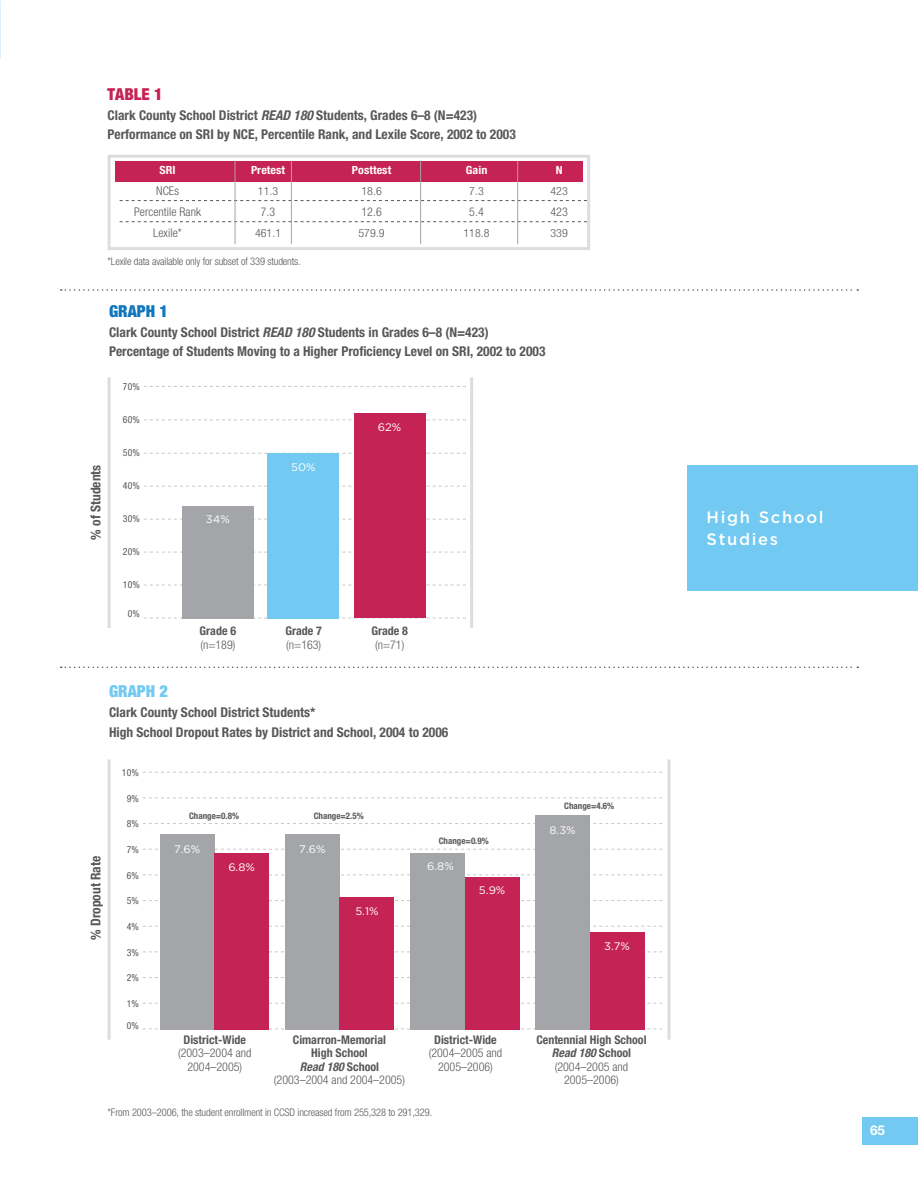
<style>
.page{position:relative;width:918px;height:1188px;background:#fff}
.page>*{position:absolute;margin:0;border:0;box-sizing:border-box;transform-origin:0 0}
.t1{font:500 16.5px/22.5px "Gotham";letter-spacing:.1em;color:#fff}
.BODY_COPY{font:900 condensed 16.5px "Helvetica Neue LT Std";color:#c52356}
.BODY_COPY-2{font:900 condensed 16.5px "Helvetica Neue LT Std";color:#1077be}
.BODY_COPY-3{font:900 condensed 16.5px "Helvetica Neue LT Std";color:#72c9f1}
.BODY_COPY-4{font:700 condensed 13.5px "Helvetica Neue LT Std";color:#57585a}
.Default{font:700 13.5px "Helvetica Neue LT Std";color:#fff}
.BODY_COPY-5{font:300 condensed 12px/13.5px "Helvetica Neue LT Std";color:#57585a;text-align:center}
.BODY_COPY-6{font:700 condensed 12px/13.5px "Helvetica Neue LT Std";color:#57585a;text-align:center}
.BODY_COPY-7{font:300 condensed 11.25px "Helvetica Neue LT Std";letter-spacing:.005em;color:#57585a;scale:1.06 1}
.BODY_COPY-8{font:700 condensed 11.25px "Helvetica Neue LT Std";letter-spacing:.005em;color:#fff;scale:1.06 1}
.BODY_COPY-9{font:10.95px "Gotham";color:#fff;scale:1.04 1}
.BODY_COPY-10{font:300 condensed 10.5px "Helvetica Neue LT Std";letter-spacing:-.01em;color:#57585a}
.t2{font:condensed 9.75px "Helvetica Neue LT Std";letter-spacing:.02em;color:#57585a}
.BODY_COPY-11{font:700 9.75px "Helvetica Neue LT Std";color:#fff}
.t3{font:700 condensed 9px "Helvetica Neue LT Std";color:#57585a}
.s1{font-style:italic}
.s2{font-weight:700}
.s3{font-weight:300}
</style>
<div class="page">
<div style="left:108px;top:155px;width:482px;height:95px;border:3px solid #dcdddf"></div>
<div style="left:115px;top:161px;width:468px;height:21px;background:#c52356"></div>
<svg style="left:120px;top:200px;width:467px;height:1px"></svg>
<svg style="left:120px;top:221px;width:467px;height:1px"></svg>
<hr style="left:291px;top:161px;width:1px;height:83px;background:#a4a5a9">
<hr style="left:420px;top:161px;width:1px;height:83px;background:#a4a5a9">
<hr style="left:517px;top:161px;width:1px;height:83px;background:#a4a5a9">
<hr style="left:235px;top:161px;width:1px;height:83px;background:#a4a5a9">
<svg style="left:143px;top:1003px;width:519px;height:1px"></svg>
<svg style="left:143px;top:1029px;width:519px;height:1px"></svg>
<svg style="left:143px;top:977px;width:519px;height:1px"></svg>
<svg style="left:143px;top:926px;width:519px;height:1px"></svg>
<svg style="left:143px;top:900px;width:519px;height:1px"></svg>
<svg style="left:143px;top:874px;width:519px;height:1px"></svg>
<svg style="left:143px;top:849px;width:519px;height:1px"></svg>
<svg style="left:143px;top:823px;width:519px;height:1px"></svg>
<svg style="left:143px;top:797px;width:519px;height:1px"></svg>
<svg style="left:143px;top:772px;width:519px;height:1px"></svg>
<svg style="left:143px;top:952px;width:519px;height:1px"></svg>
<div style="left:160px;top:834px;width:54px;height:196px;background:#a4a5a9"></div>
<div style="left:285px;top:834px;width:55px;height:196px;background:#a4a5a9"></div>
<div style="left:535px;top:815px;width:55px;height:215px;background:#a4a5a9"></div>
<div style="left:214px;top:853px;width:55px;height:177px;background:#c52356"></div>
<div style="left:340px;top:898px;width:54px;height:132px;background:#c52356"></div>
<div style="left:411px;top:853px;width:54px;height:177px;background:#a4a5a9"></div>
<div style="left:465px;top:877px;width:54px;height:152px;background:#c52356"></div>
<div style="left:590px;top:932px;width:54px;height:98px;background:#c52356"></div>
<hr style="left:0;top:0;width:1px;height:58px;background:#72c9f1">
<div style="left:687px;top:465px;width:231px;height:126px;background:#72c9f1"></div>
<div style="left:862px;top:1117px;width:56px;height:28px;background:#72c9f1"></div>
<svg style="left:61px;top:289px;width:797px;height:2px"></svg>
<svg style="left:61px;top:667px;width:797px;height:1px"></svg>
<hr style="left:108px;top:377px;width:3px;height:251px;background:#dcdddf">
<hr style="left:470px;top:377px;width:3px;height:251px;background:#dcdddf">
<hr style="left:108px;top:759px;width:3px;height:281px;background:#dcdddf">
<hr style="left:668px;top:759px;width:3px;height:281px;background:#dcdddf">
<svg style="left:144px;top:453px;width:322px;height:1px"></svg>
<svg style="left:144px;top:419px;width:322px;height:1px"></svg>
<svg style="left:144px;top:386px;width:322px;height:1px"></svg>
<svg style="left:144px;top:486px;width:322px;height:1px"></svg>
<svg style="left:144px;top:552px;width:322px;height:1px"></svg>
<svg style="left:144px;top:585px;width:322px;height:1px"></svg>
<svg style="left:144px;top:618px;width:322px;height:1px"></svg>
<svg style="left:144px;top:519px;width:322px;height:1px"></svg>
<div style="left:182px;top:506px;width:72px;height:112px;background:#a4a5a9"></div>
<div style="left:268px;top:453px;width:71px;height:165px;background:#72c9f1"></div>
<div style="left:354px;top:414px;width:71px;height:204px;background:#c52356"></div>
<p class="BODY_COPY" style="left:108px;top:84px;width:57px">TABLE 1</p>
<p class="BODY_COPY-4" style="left:108px;top:107px;width:371px">Clark County School District <span class="s1">READ 180</span> Students, Grades 6–8 (N=423)</p>
<p class="BODY_COPY-4" style="left:108px;top:126px;width:410px">Performance on SRI by NCE, Percentile Rank, and Lexile Score, 2002 to 2003</p>
<p class="BODY_COPY-8" style="left:160px;top:163px;width:17px">SRI</p>
<p class="BODY_COPY-8" style="left:251px;top:163px;width:34px">Pretest</p>
<p class="BODY_COPY-8" style="left:352px;top:163px;width:39px">Posttest</p>
<p class="BODY_COPY-8" style="left:466px;top:163px;width:22px">Gain</p>
<p class="BODY_COPY-8" style="left:556px;top:163px;width:8px">N</p>
<p class="BODY_COPY-5" style="left:156px;top:184px;width:24px">NCEs</p>
<p class="BODY_COPY-7" style="left:258px;top:184px;width:21px">11.3</p>
<p class="BODY_COPY-7" style="left:361px;top:184px;width:21px">18.6</p>
<p class="BODY_COPY-7" style="left:469px;top:184px;width:15px">7.3</p>
<p class="BODY_COPY-7" style="left:550px;top:184px;width:18px">423</p>
<p class="BODY_COPY-5" style="left:134px;top:205px;width:68px">Percentile Rank</p>
<p class="BODY_COPY-5" style="left:261px;top:205px;width:16px">7.3</p>
<p class="BODY_COPY-5" style="left:361px;top:205px;width:22px">12.6</p>
<p class="BODY_COPY-5" style="left:469px;top:205px;width:16px">5.4</p>
<p class="BODY_COPY-5" style="left:550px;top:205px;width:19px">423</p>
<p class="BODY_COPY-5" style="left:153px;top:226px;width:30px">Lexile*</p>
<p class="BODY_COPY-7" style="left:255px;top:227px;width:26px">461.1</p>
<p class="BODY_COPY-7" style="left:359px;top:227px;width:26px">579.9</p>
<p class="BODY_COPY-7" style="left:464px;top:227px;width:26px">118.8</p>
<p class="BODY_COPY-7" style="left:550px;top:227px;width:18px">339</p>
<p class="BODY_COPY-10" style="left:108px;top:256px;width:195px">*Lexile data available only for subset of 339 students.</p>
<p class="BODY_COPY-2" style="left:109px;top:301px;width:61px">GRAPH 1</p>
<p class="BODY_COPY-4" style="left:109px;top:324px;width:381px">Clark County School District <span class="s1">READ 180</span> Students in Grades 6–8 (N=423)</p>
<p class="BODY_COPY-4" style="left:109px;top:343px;width:438px">Percentage of Students Moving to a Higher Proficiency Level on SRI, 2002 to 2003</p>
<p class="BODY_COPY-4" style="left:87px;top:540px;width:76px;rotate:-90deg">% of Students</p>
<p class="t2" style="left:123px;top:381px;width:19px">70%</p>
<p class="t2" style="left:123px;top:414px;width:19px">60%</p>
<p class="t2" style="left:123px;top:447px;width:19px">50%</p>
<p class="t2" style="left:123px;top:480px;width:19px">40%</p>
<p class="t2" style="left:123px;top:513px;width:19px">30%</p>
<p class="t2" style="left:123px;top:546px;width:19px">20%</p>
<p class="t2" style="left:123px;top:579px;width:19px">10%</p>
<p class="t2" style="left:128px;top:608px;width:14px">0%</p>
<p class="BODY_COPY-9" style="left:206px;top:513px;width:25px">34%</p>
<p class="BODY_COPY-11" style="left:296px;top:458px;width:22px">50%</p>
<p class="BODY_COPY-9" style="left:291px;top:461px;width:25px">50%</p>
<p class="BODY_COPY-9" style="left:378px;top:421px;width:24px">62%</p>
<p class="BODY_COPY-5" style="left:200px;top:624px;width:38px;text-align:left"><span class="s2">Grade 6 </span>(n=189)</p>
<p class="BODY_COPY-6" style="left:371px;top:624px;width:38px">Grade 8 <span class="s3">(n=71)</span></p>
<p class="BODY_COPY-5" style="left:285px;top:624px;width:38px;text-align:left"><span class="s2">Grade 7 </span>(n=163)</p>
<p class="BODY_COPY-3" style="left:109px;top:681px;width:61px">GRAPH 2</p>
<p class="BODY_COPY-4" style="left:109px;top:704px;width:208px">Clark County School District Students*</p>
<p class="BODY_COPY-4" style="left:109px;top:724px;width:341px">High School Dropout Rates by District and School, 2004 to 2006</p>
<p class="t2" style="left:122px;top:767px;width:19px">10%</p>
<p class="t2" style="left:127px;top:793px;width:14px">9%</p>
<p class="t2" style="left:127px;top:818px;width:14px">8%</p>
<p class="t2" style="left:127px;top:844px;width:14px">7%</p>
<p class="t3" style="left:189px;top:810px;width:52px">Change=0.8%</p>
<p class="t3" style="left:314px;top:810px;width:52px">Change=2.5%</p>
<p class="BODY_COPY-9" style="left:174px;top:843px;width:27px">7.6%</p>
<p class="BODY_COPY-9" style="left:299px;top:843px;width:27px">7.6%</p>
<p class="t3" style="left:439px;top:835px;width:52px">Change=0.9%</p>
<p class="BODY_COPY-4" style="left:87px;top:940px;width:85px;rotate:-90deg">% Dropout Rate</p>
<p class="t2" style="left:127px;top:870px;width:14px">6%</p>
<p class="t2" style="left:127px;top:895px;width:14px">5%</p>
<p class="t2" style="left:127px;top:921px;width:14px">4%</p>
<p class="t2" style="left:127px;top:947px;width:14px">3%</p>
<p class="t2" style="left:127px;top:972px;width:14px">2%</p>
<p class="t2" style="left:127px;top:998px;width:14px">1%</p>
<p class="t2" style="left:127px;top:1020px;width:14px">0%</p>
<p class="BODY_COPY-9" style="left:228px;top:861px;width:27px">6.8%</p>
<p class="BODY_COPY-9" style="left:355px;top:905px;width:24px">5.1%</p>
<p class="BODY_COPY-9" style="left:427px;top:861px;width:27px">6.8%</p>
<p class="BODY_COPY-9" style="left:479px;top:884px;width:27px">5.9%</p>
<p class="t3" style="left:564px;top:800px;width:52px">Change=4.6%</p>
<p class="BODY_COPY-11" style="left:556px;top:818px;width:25px">8.3%</p>
<p class="BODY_COPY-9" style="left:549px;top:824px;width:27px">8.3%</p>
<p class="BODY_COPY-9" style="left:604px;top:940px;width:26px">3.7%</p>
<p class="BODY_COPY-5" style="left:178px;top:1033px;width:75px"><span class="s2">District-Wide </span>(2003–2004 and<br>2004–2005)</p>
<p class="BODY_COPY-6" style="left:274px;top:1033px;width:133px">Cimarron-Memorial<br>High School<br><span class="s1">Read 180</span> School <span class="s3">(2003–2004 and 2004–2005)</span></p>
<p class="BODY_COPY-5" style="left:429px;top:1033px;width:75px"><span class="s2">District-Wide </span>(2004–2005 and<br>2005–2006)</p>
<p class="BODY_COPY-6" style="left:536px;top:1033px;width:112px">Centennial High School<br><span class="s1">Read 180</span> School <span class="s3">(2004–2005 and<br>2005–2006)</span></p>
<p class="BODY_COPY-10" style="left:108px;top:1106px;width:326px">*From 2003–2006, the student enrollment in CCSD increased from 255,328 to 291,329.</p>
<p class="t1" style="left:706px;top:505px;width:119px">High School<br>Studies</p>
<p class="Default" style="left:870px;top:1121px;width:17px">65</p>
</div>
